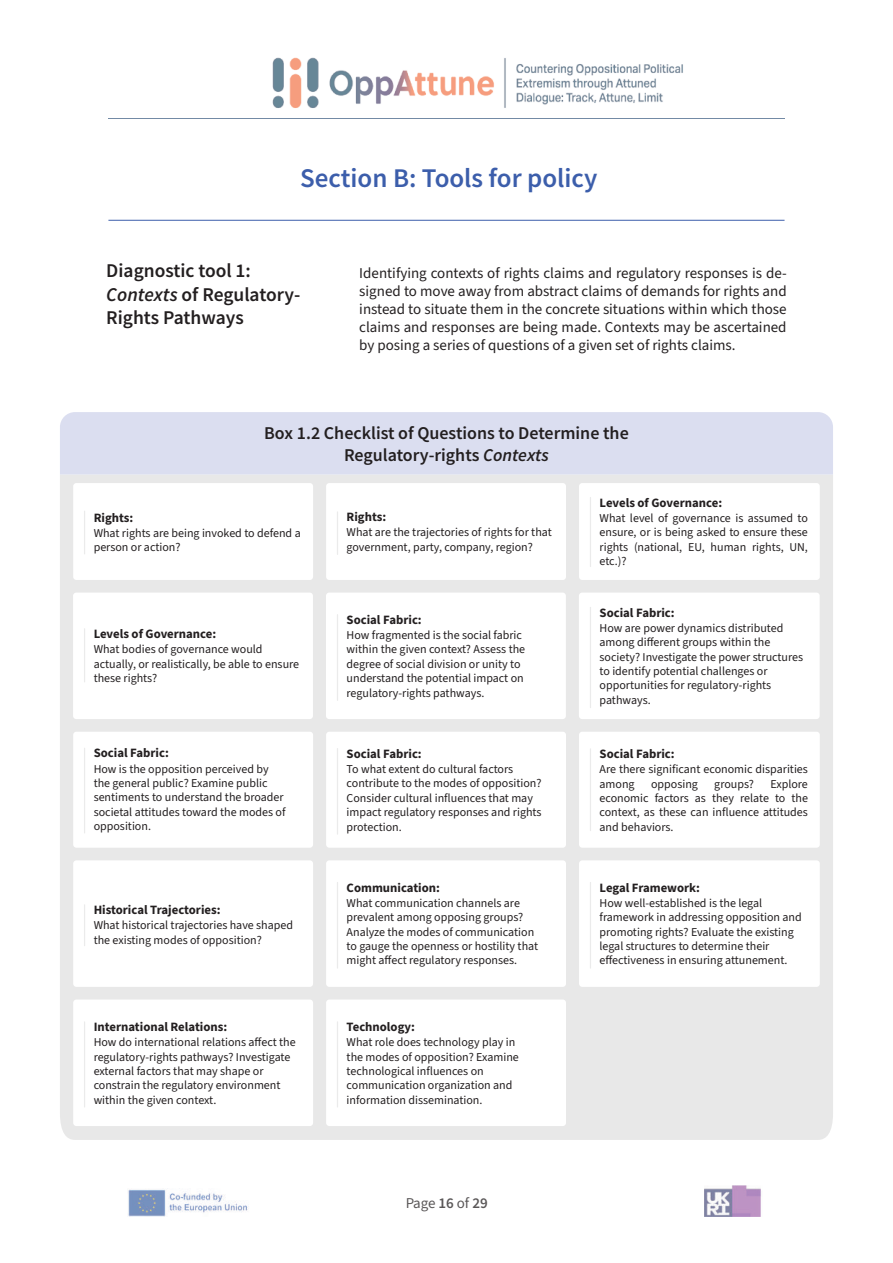
<style>
.page{position:relative;width:893px;height:1263px;background:#fff}
.page>*{position:absolute;margin:0;border:0;box-sizing:border-box;transform-origin:0 0}
.t1{font:27px "Source Sans Variable";color:#3c5eab}
.t2{font:19.5px/23.4px "Source Sans Variable";color:#231f20}
.t3{font:18px/21.6px "Source Sans Variable";color:#231f20;text-align:center}
.t4{font:15px/18px "Source Sans 3";color:#231f20;text-align:justify}
.t5{font:700 12.75px "Source Sans 3";color:#231f20}
.t6{font:12px/14.4px "Source Sans 3";color:#231f20}
.s1{font-style:italic}
.s2{font-weight:600}
</style>
<div class="page">
<img style="left:704px;top:1185px;width:57px;height:32px">
<img style="left:128px;top:1189px;width:121px;height:27px">
<img style="left:272px;top:57px;width:411px;height:51px">
<hr style="left:108px;top:118px;width:676px;height:1px;background:#163d69">
<div style="left:60px;top:474px;width:773px;height:666px;background:#e8e8e8"></div>
<div style="left:73px;top:483px;width:240px;height:97px;background:#fff;border-radius:3px"></div>
<div style="left:326px;top:483px;width:240px;height:97px;background:#fff;border-radius:3px"></div>
<div style="left:579px;top:483px;width:241px;height:97px;background:#fff;border-radius:3px"></div>
<div style="left:60px;top:412px;width:773px;height:62px;background:#dbdef0"></div>
<div style="left:73px;top:593px;width:240px;height:126px;background:#fff;border-radius:3px"></div>
<div style="left:326px;top:593px;width:240px;height:126px;background:#fff;border-radius:3px"></div>
<div style="left:579px;top:593px;width:241px;height:126px;background:#fff;border-radius:3px"></div>
<div style="left:73px;top:732px;width:240px;height:116px;background:#fff;border-radius:3px"></div>
<div style="left:326px;top:732px;width:240px;height:116px;background:#fff;border-radius:3px"></div>
<div style="left:579px;top:732px;width:241px;height:116px;background:#fff;border-radius:3px"></div>
<div style="left:326px;top:860px;width:240px;height:127px;background:#fff;border-radius:3px"></div>
<div style="left:73px;top:860px;width:240px;height:127px;background:#fff;border-radius:3px"></div>
<div style="left:579px;top:860px;width:241px;height:127px;background:#fff;border-radius:3px"></div>
<div style="left:326px;top:999px;width:240px;height:127px;background:#fff;border-radius:3px"></div>
<div style="left:73px;top:999px;width:240px;height:127px;background:#fff;border-radius:3px"></div>
<hr style="left:590px;top:497px;width:1px;height:69px;background:#ebebeb">
<hr style="left:590px;top:607px;width:1px;height:101px;background:#ebebeb">
<hr style="left:590px;top:749px;width:1px;height:82px;background:#ebebeb">
<hr style="left:590px;top:882px;width:1px;height:86px;background:#ebebeb">
<hr style="left:337px;top:512px;width:1px;height:42px;background:#ebebeb">
<hr style="left:337px;top:615px;width:1px;height:85px;background:#ebebeb">
<hr style="left:337px;top:748px;width:1px;height:86px;background:#ebebeb">
<hr style="left:337px;top:882px;width:1px;height:86px;background:#ebebeb">
<hr style="left:337px;top:1022px;width:1px;height:85px;background:#ebebeb">
<hr style="left:84px;top:511px;width:1px;height:43px;background:#ebebeb">
<hr style="left:84px;top:629px;width:1px;height:53px;background:#ebebeb">
<hr style="left:84px;top:748px;width:1px;height:85px;background:#ebebeb">
<hr style="left:84px;top:905px;width:1px;height:41px;background:#ebebeb">
<hr style="left:84px;top:1022px;width:1px;height:85px;background:#ebebeb">
<hr style="left:108px;top:220px;width:676px;height:1px;background:#3c5eab">
<h1 class="t1" style="left:300px;top:161px;width:299px">Section B: Tools for policy</h1>
<h2 class="t2" style="left:106px;top:259px;width:196px">Diagnostic tool 1:<br><span class="s1">Contexts</span> of Regulatory-<br>Rights Pathways</h2>
<p class="t4" style="left:359px;top:264px;width:429px">Identifying contexts of rights claims and regulatory responses is de&shy;signed to move away from abstract claims of demands for rights and instead to situate them in the concrete situations within which those claims and responses are being made. Contexts may be ascertained by posing a series of questions of a given set of rights claims.</p>
<h3 class="t3" style="left:264px;top:423px;width:366px">Box 1.2 Checklist of Questions to Determine the<br>Regulatory-rights <span class="s1">Contexts</span></h3>
<p class="t5" style="left:600px;top:494px;width:124px">Levels of Governance:</p>
<p class="t6" style="left:600px;top:511px;width:210px;text-align:justify">What level of governance is assumed to ensure, or is being asked to ensure these rights (national, EU, human rights, UN, etc.)?</p>
<p class="t5" style="left:347px;top:508px;width:41px">Rights:</p>
<p class="t6" style="left:347px;top:525px;width:207px">What are the trajectories of rights for that government, party, company, region?</p>
<p class="t5" style="left:94px;top:509px;width:41px">Rights:</p>
<p class="t6" style="left:94px;top:526px;width:209px">What rights are being invoked to defend a person or action?</p>
<p class="t5" style="left:94px;top:625px;width:124px">Levels of Governance:</p>
<p class="t6" style="left:94px;top:642px;width:207px">What bodies of governance would actually, or realistically, be able to ensure these rights?</p>
<p class="t5" style="left:94px;top:745px;width:77px">Social Fabric:</p>
<p class="t6" style="left:94px;top:761px;width:193px">How is the opposition perceived by the general public? Examine public sentiments to understand the broader societal attitudes toward the modes of opposition.</p>
<p class="t5" style="left:94px;top:901px;width:128px">Historical Trajectories:</p>
<p class="t6" style="left:94px;top:918px;width:201px">What historical trajectories have shaped the existing modes of opposition?</p>
<p class="t5" style="left:94px;top:1018px;width:135px">International Relations:</p>
<p class="t6" style="left:94px;top:1035px;width:204px">How do international relations affect the regulatory-rights pathways? Investigate external factors that may shape or constrain the regulatory environment within the given context.</p>
<p class="t5" style="left:347px;top:611px;width:77px">Social Fabric:</p>
<p class="t6" style="left:347px;top:628px;width:180px">How fragmented is the social fabric within the given context? Assess the degree of social division or unity to understand the potential impact on regulatory-rights pathways.</p>
<p class="t5" style="left:347px;top:745px;width:77px">Social Fabric:</p>
<p class="t6" style="left:347px;top:762px;width:196px">To what extent do cultural factors contribute to the modes of opposition?<br>Consider cultural influences that may impact regulatory responses and rights protection.</p>
<p class="t5" style="left:347px;top:879px;width:95px">Communication:</p>
<p class="t6" style="left:347px;top:895px;width:193px">What communication channels are prevalent among opposing groups?<br>Analyze the modes of communication to gauge the openness or hostility that might affect regulatory responses.</p>
<p class="t5" style="left:347px;top:1018px;width:70px">Technology:</p>
<p class="t6" style="left:347px;top:1035px;width:174px">What role does technology play in the modes of opposition? Examine technological influences on communication organization and information dissemination.</p>
<p class="t4" style="left:405px;top:1194px;width:84px">Page <span class="s2">16</span> of <span class="s2">29</span></p>
<p class="t5" style="left:600px;top:604px;width:77px">Social Fabric:</p>
<p class="t6" style="left:600px;top:620px;width:205px">How are power dynamics distributed among different groups within the society? Investigate the power structures to identify potential challenges or opportunities for regulatory-rights pathways.</p>
<p class="t5" style="left:600px;top:745px;width:77px">Social Fabric:</p>
<p class="t6" style="left:600px;top:762px;width:210px">Are there significant economic disparities among</p>
<p class="t6" style="left:600px;top:776px;width:210px;text-align:justify;text-indent:171px">Explore economic factors as they relate to the context, as these can influence attitudes and behaviors.</p>
<p class="t6" style="left:651px;top:776px;width:48px">opposing</p>
<p class="t6" style="left:714px;top:776px;width:41px">groups?</p>
<p class="t5" style="left:600px;top:879px;width:102px">Legal Framework:</p>
<p class="t6" style="left:599px;top:895px;width:204px">How well-established is the legal framework in addressing opposition and promoting rights? Evaluate the existing legal structures to determine their effectiveness in ensuring attunement.</p>
</div>
